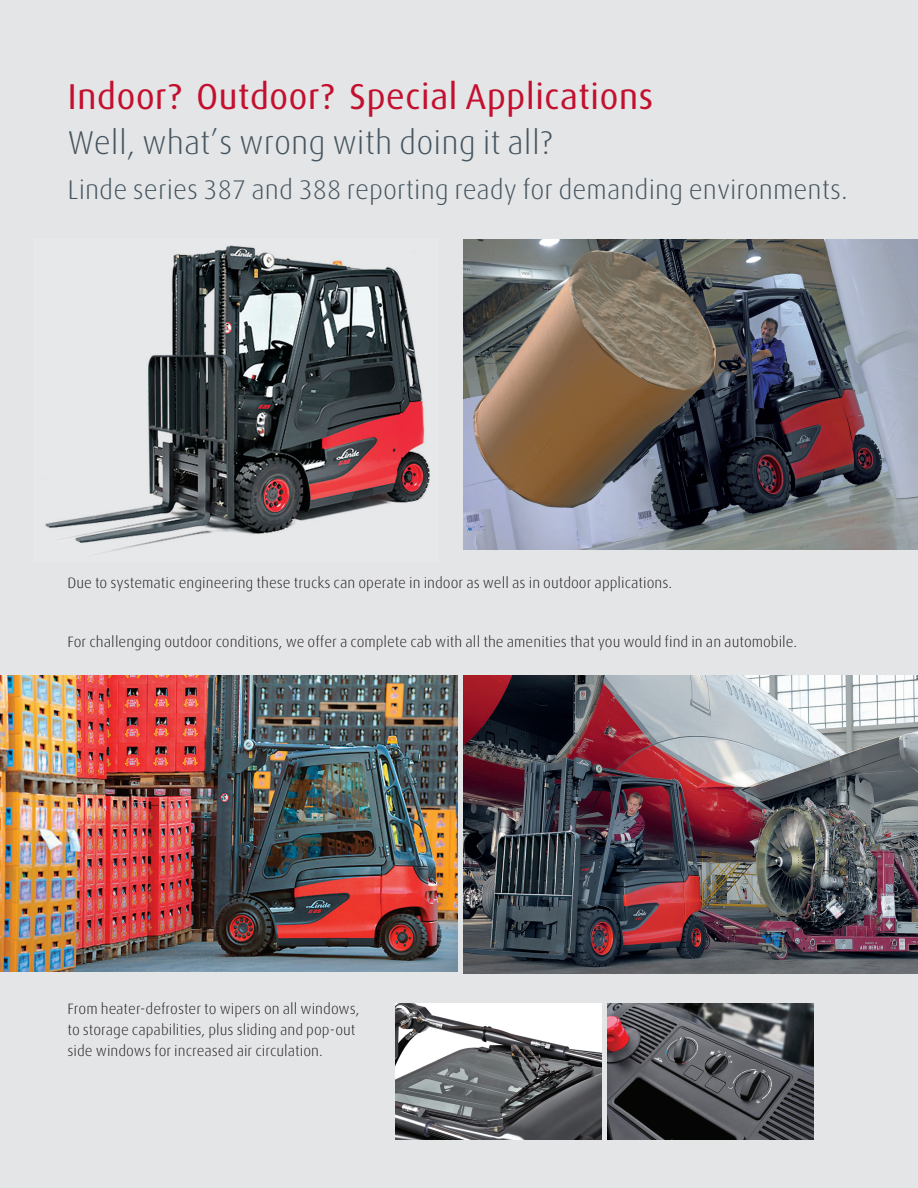
<style>
.page{position:relative;width:918px;height:1188px;background:#e4e5e7}
.page>*{position:absolute;margin:0;border:0;box-sizing:border-box;transform-origin:0 0}
.t1{font:36px "Linde Dax";color:#c3102f}
.t2{font:300 33px "Linde Dax";color:#45555f}
.t3{font:300 27px "Linde Dax";color:#45555f}
.t4{font:300 15px/21px "Linde Dax";color:#231f20}
</style>
<div class="page">
<img style="left:607px;top:1003px;width:207px;height:137px">
<img style="left:0;top:675px;width:457px;height:297px">
<img style="left:464px;top:675px;width:454px;height:298px">
<img style="left:396px;top:1004px;width:205px;height:136px">
<img style="left:464px;top:240px;width:454px;height:309px">
<img style="left:45px;top:245px;width:385px;height:306px">
<p class="t1" style="left:68px;top:76px;width:588px">Indoor? Outdoor? Special Applications</p>
<p class="t2" style="left:68px;top:124px;width:487px">Well, what’s wrong with doing it all?</p>
<p class="t3" style="left:68px;top:175px;width:782px">Linde series 387 and 388 reporting ready for demanding environments.</p>
<p class="t4" style="left:68px;top:573px;width:606px">Due to systematic engineering these trucks can operate in indoor as well as in outdoor applications.</p>
<p class="t4" style="left:68px;top:631px;width:731px">For challenging outdoor conditions, we offer a complete cab with all the amenities that you would find in an automobile.</p>
<p class="t4" style="left:68px;top:999px;width:294px">From heater-defroster to wipers on all windows, to storage capabilities, plus sliding and pop-out side windows for increased air circulation.</p>
</div>
